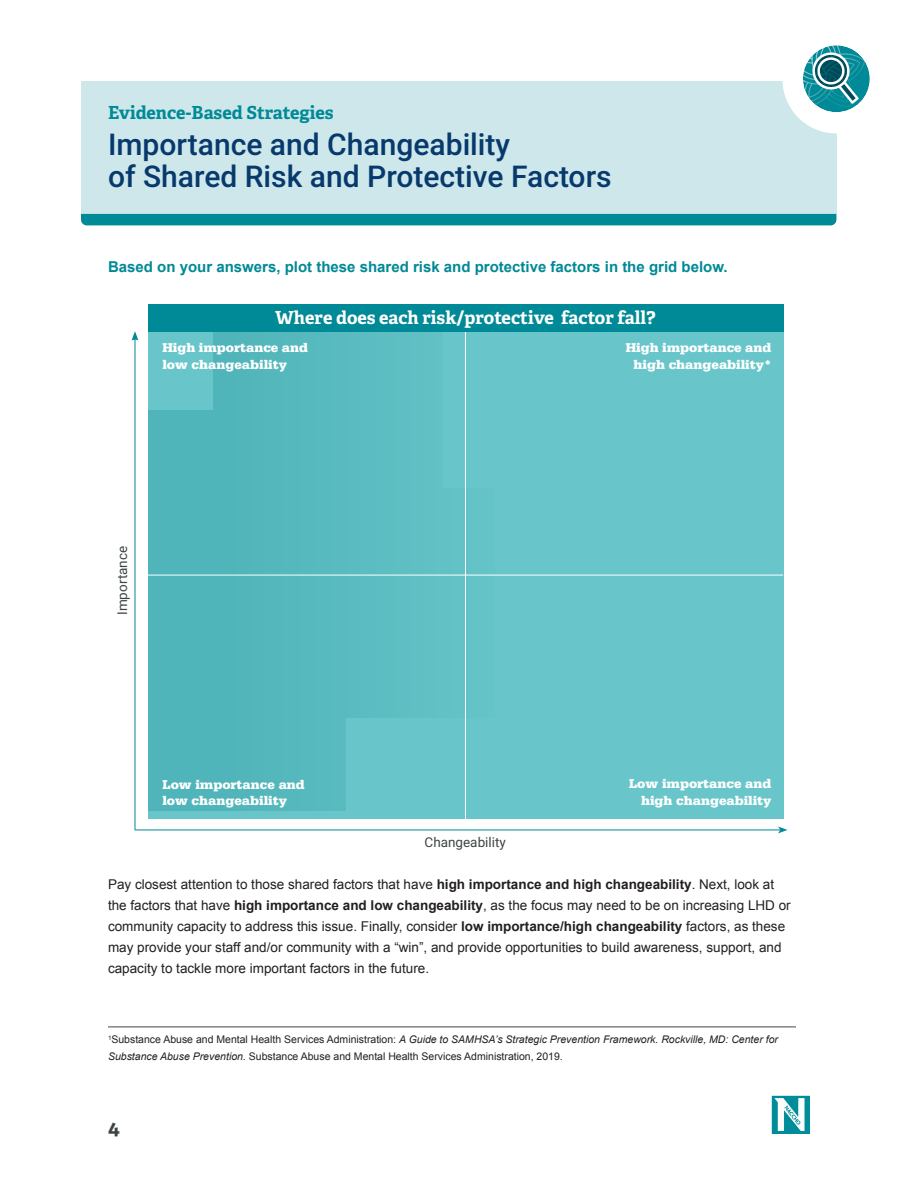
<style>
.page{position:relative;width:918px;height:1188px;background:#fff}
.page>*{position:absolute;margin:0;border:0;box-sizing:border-box;transform-origin:0 0}
.t1{font:500 30px/31.5px "Roboto";color:#07396d}
.t2{font:700 21px "Adelle";color:#3d4543}
.t3{font:700 18px "Adelle";color:#fff}
.t4{font:700 18px "Adelle";letter-spacing:-.005em;color:#008996}
.Paragraph_Style_1{font:700 15px "Arial";color:#008996}
.Paragraph_Style_1-2{font:13.5px/21px "Arial";color:#231f20}
.Paragraph_Style_1-3{font:900 13.5px/16.5px "Serifa";color:#fff}
.chart_labels{font:13.5px "Roboto";color:#3d4543}
.Paragraph_Style_1-4{font:10.5px/16.5px "Arial";color:#231f20}
.s1{font-weight:700}
.s2{font-style:italic}
</style>
<div class="page">
<div style="left:81px;top:81px;width:755px;height:133px;background:#cde7ea"></div>
<div style="left:81px;top:214px;width:755px;height:11px;background:#008996"></div>
<div style="left:782px;top:25px;width:108px;height:108px;background:#fff;border-radius:50%"></div>
<div style="left:803px;top:45px;width:67px;height:67px;background:#008996;border-radius:50%"></div>
<svg style="left:803px;top:45px;width:62px;height:62px"></svg>
<svg style="left:772px;top:1096px;width:38px;height:38px"></svg>
<hr style="left:108px;top:1027px;width:688px;height:1px;background:#3d4543">
<div style="left:148px;top:331px;width:635px;height:488px;background:#68c6ca"></div>
<div style="left:293px;top:546px;width:202px;height:171px;background:#5fbfc4"></div>
<svg style="left:214px;top:331px;width:228px;height:215px"></svg>
<div style="left:148px;top:581px;width:198px;height:230px;background:#52b6bb"></div>
<div style="left:148px;top:410px;width:145px;height:229px;background:#50b5ba"></div>
<svg style="left:540px;top:331px;width:228px;height:1px"></svg>
<svg style="left:688px;top:422px;width:96px;height:229px"></svg>
<hr style="left:135px;top:338px;width:1px;height:492px;background:#008996">
<svg style="left:132px;top:331px;width:6px;height:10px"></svg>
<hr style="left:135px;top:830px;width:645px;height:1px;background:#008996">
<svg style="left:778px;top:826px;width:10px;height:7px"></svg>
<hr style="left:465px;top:331px;width:1px;height:488px;background:#fff">
<hr style="left:148px;top:575px;width:635px;height:1px;background:#fff">
<div style="left:148px;top:304px;width:635px;height:27px;background:#008996"></div>
<p class="t4" style="left:108px;top:102px;width:227px">Evidence-Based Strategies</p>
<p class="t1" style="left:108px;top:128px;width:505px">Importance and Changeability<br>of Shared Risk and Protective Factors</p>
<p class="Paragraph_Style_1" style="left:108px;top:257px;width:621px">Based on your answers, plot these shared risk and protective factors in the grid below.</p>
<p class="t3" style="left:275px;top:306px;width:382px">Where does each risk/protective factor fall?</p>
<p class="Paragraph_Style_1-3" style="left:162px;top:339px;width:147px">High importance and low changeability</p>
<p class="Paragraph_Style_1-3" style="left:626px;top:339px;width:147px;text-align:center">High importance and high changeability*</p>
<p class="chart_labels" style="left:113px;top:615px;width:71px;rotate:-90deg">Importance</p>
<p class="Paragraph_Style_1-3" style="left:162px;top:776px;width:144px">Low importance and low changeability</p>
<p class="Paragraph_Style_1-3" style="left:629px;top:776px;width:144px;text-align:right">Low importance and high changeability</p>
<p class="chart_labels" style="left:425px;top:833px;width:83px">Changeability</p>
<p class="Paragraph_Style_1-2" style="left:108px;top:874px;width:684px">Pay closest attention to those shared factors that have <span class="s1">high importance and high changeability</span>. Next, look at the factors that have <span class="s1">high importance and low changeability</span>, as the focus may need to be on increasing LHD or community capacity to address this issue. Finally, consider <span class="s1">low importance/high changeability</span> factors, as these may provide your staff and/or community with a “win”, and provide opportunities to build awareness, support, and capacity to tackle more important factors in the future.</p>
<p class="Paragraph_Style_1-4" style="left:108px;top:1031px;width:672px"><sup>1</sup>Substance Abuse and Mental Health Services Administration: <span class="s2">A Guide to SAMHSA’s Strategic Prevention Framework. Rockville, MD: Center for<br>Substance Abuse Prevention.</span> Substance Abuse and Mental Health Services Administration, 2019.</p>
<p class="t2" style="left:108px;top:1114px;width:13px">4</p>
</div>
